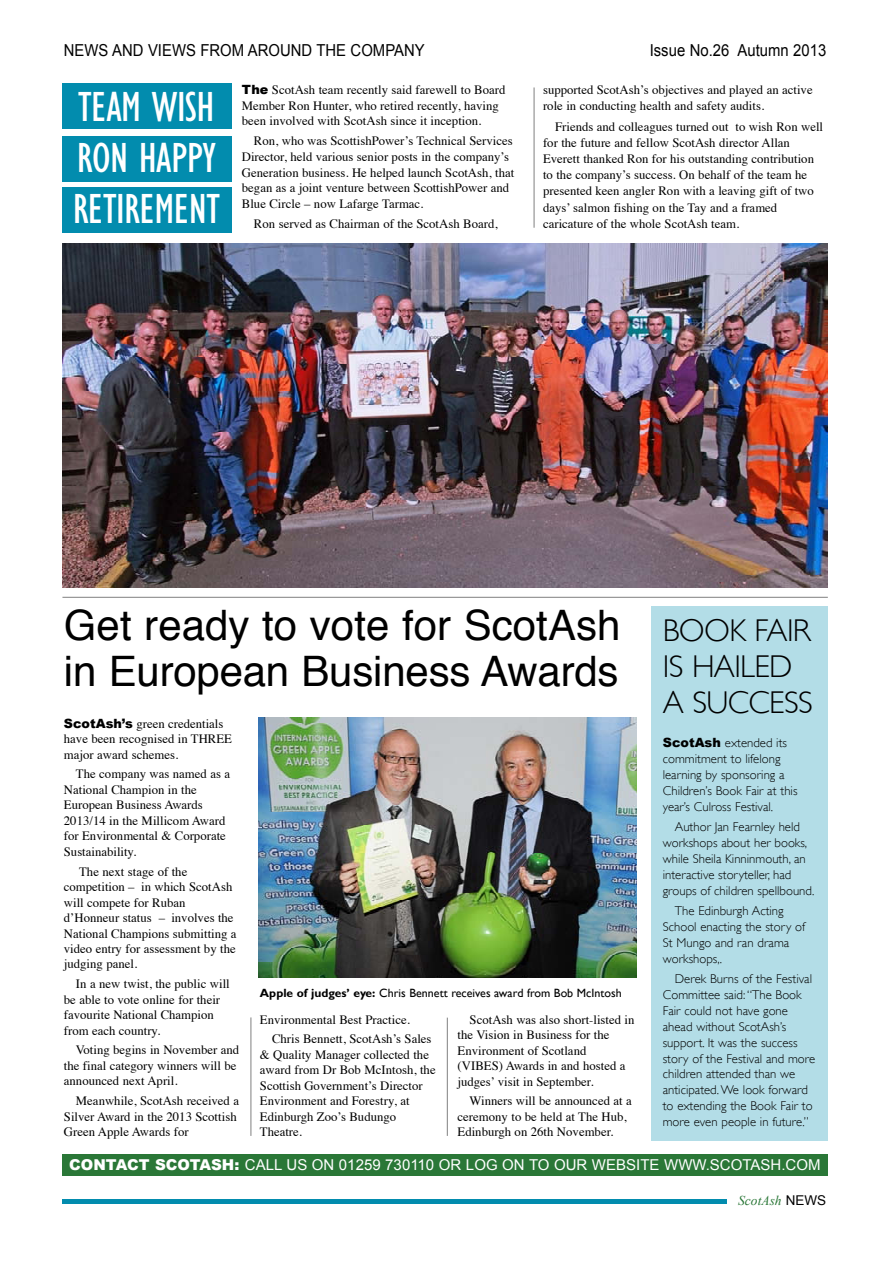
<style>
.page{position:relative;width:893px;height:1263px;background:#fff}
.page>*{position:absolute;margin:0;border:0;box-sizing:border-box;transform-origin:0 0}
.t1{font:condensed 43.5px/51px "Gill Sans";letter-spacing:-.015em;color:#fff}
.t2{font:42px/46.5px "Helvetica";color:#000}
.t3{font:300 31.5px/36px "Gill Sans";letter-spacing:-.02em;color:#000}
.t4{font:16.5px "Arial";color:#000;scale:.9 1}
.t5{font:15px "Arial";color:#fff}
.t6{font:italic 13.5px "Times New Roman";color:#2a7737}
.t7{font:12.75px/15.5px "Times";color:#000}
.t8{font:300 12.75px/15.9px "Gill Sans";color:#000}
.t9{font:12px "Gill Sans";color:#000}
.s1{font-family:"Arial";font-weight:900}
.s2{font-weight:700}
.s3{font-weight:900}
.s4{font-family:"Arial";font-style:normal;color:#000}
</style>
<div class="page">
<hr style="left:62px;top:1199px;width:665px;height:4px;background:#028cae">
<div style="left:62px;top:1154px;width:766px;height:22px;background:#2a7737"></div>
<hr style="left:251px;top:1017px;width:1px;height:119px;background:#808080">
<hr style="left:447px;top:1017px;width:1px;height:119px;background:#808080">
<div style="left:652px;top:606px;width:176px;height:535px;background:#b3dde7"></div>
<div style="left:62px;top:84px;width:170px;height:45px;background:#028cae"></div>
<div style="left:62px;top:136px;width:170px;height:45px;background:#028cae"></div>
<div style="left:62px;top:187px;width:170px;height:45px;background:#028cae"></div>
<img style="left:62px;top:243px;width:766px;height:344px">
<img style="left:258px;top:717px;width:378px;height:261px">
<hr style="left:534px;top:87px;width:1px;height:141px;background:#808080">
<hr style="left:62px;top:597px;width:766px;height:1px;background:#808080">
<p class="t4" style="left:64px;top:41px;width:402px">NEWS AND VIEWS FROM AROUND THE COMPANY</p>
<p class="t4" style="left:650px;top:41px;width:198px">Issue No.26 Autumn 2013</p>
<h1 class="t1" style="left:73px;top:82px;width:149px">TEAM W ISH<br>RONHAPPY<br>RETIREMENT</h1>
<p class="t7" style="left:242px;top:83px;width:265px"><span class="s1">The</span> ScotAsh team recently said farewell to Board<br>Member Ron Hunter, who retired recently, having been involved with ScotAsh since it inception.</p>
<p class="t7" style="left:242px;top:134px;width:274px;text-indent:12px">Ron, who was ScottishPower’s Technical Services Director, held various senior posts in the company’s Generation business. He helped launch ScotAsh, that began as a joint venture between ScottishPower and Blue Circle – now Lafarge Tarmac.</p>
<p class="t7" style="left:254px;top:217px;width:245px">Ron served as Chairman of the ScotAsh Board,</p>
<p class="t7" style="left:543px;top:83px;width:271px;line-height:16.2px">supported ScotAsh’s objectives and played an active role in conducting health and safety audits.</p>
<p class="t7" style="left:543px;top:119px;width:282px;line-height:16.2px;text-indent:12px">Friends and colleagues turned out to wish Ron well for the future and fellow ScotAsh director Allan Everett thanked Ron for his outstanding contribution to the company’s success. On behalf of the team he presented keen angler Ron with a leaving gift of two days’ salmon fishing on the Tay and a framed caricature of the whole ScotAsh team.</p>
<h2 class="t2" style="left:64px;top:605px;width:558px">Get ready to vote for ScotAsh in European Business Aw a rd s</h2>
<p class="t7" style="left:64px;top:717px;width:170px"><span class="s1">ScotAsh’s</span> green credentials have been recognised in THREE major award schemes.</p>
<p class="t7" style="left:64px;top:767px;width:168px;text-indent:12px">The company was named as a<br>National Champion in the<br>European Business Awards<br>2013/14 in the Millicom Award for Environmental &amp; Corporate<br>Sustainability.</p>
<p class="t7" style="left:64px;top:865px;width:174px;text-indent:15px">The next stage of the competition – in which ScotAsh will compete for Ruban d’Honneur status – involves the<br>National Champions submitting a video entry for assessment by the judging panel.</p>
<p class="t7" style="left:64px;top:977px;width:167px;text-indent:12px">In a new twist, the public will be able to vote online for their favourite National Champion from each country.</p>
<p class="t7" style="left:64px;top:1043px;width:177px;text-indent:12px">Voting begins in November and the final category winners will be announced next April.</p>
<p class="t7" style="left:64px;top:1094px;width:177px;text-indent:12px">Meanwhile, ScotAsh received a<br>Silver Award in the 2013 Scottish<br>Green Apple Awards for</p>
<p class="t9" style="left:260px;top:986px;width:363px"><span class="s2">Apple of judges’ eye:</span> Chris Bennett receives award from Bob McIntosh</p>
<p class="t7" style="left:272px;top:1010px;width:161px;line-height:19.8px;text-indent:-12px">Environmental Best Practice.<br>Chris Bennett, ScotAsh’s Sales</p>
<p class="t7" style="left:260px;top:1048px;width:177px">&amp; Quality Manager collected the award from Dr Bob McIntosh, the<br>Scottish Government’s Director<br>Environment and Forestry, at<br>Edinburgh Zoo’s Budungo<br>Theatre.</p>
<p class="t7" style="left:458px;top:1013px;width:178px;text-indent:12px">ScotAsh was also short-listed in the Vision in Business for the<br>Environment of Scotland (VIBES) Awards in and hosted a judges’ visit in September.</p>
<p class="t7" style="left:458px;top:1094px;width:176px;text-indent:12px">Winners will be announced at a ceremony to be held at The Hub,<br>Edinburgh on 26th November.</p>
<h3 class="t3" style="left:663px;top:612px;width:152px">BOOK FA IR<br>IS HAILED<br>A SUCCESS</h3>
<p class="t8" style="left:663px;top:735px;width:136px"><span class="s1">ScotAsh</span> extended its commitment to lifelong learning by sponsoring a<br>Children’s Book Fair at this year’s Culross Festival.</p>
<p class="t8" style="left:663px;top:819px;width:153px;text-indent:12px">Author Jan Fearnley held workshops about her books, while Sheila Kinninmouth, an interactive storyteller, had groups of children spellbound.</p>
<p class="t8" style="left:663px;top:903px;width:144px;text-indent:12px">The Edinburgh Acting<br>School enacting the story of<br>St Mungo and ran drama workshops,.</p>
<p class="t8" style="left:663px;top:971px;width:154px;text-indent:12px">Derek Burns of the Festival<br>Committee said:“The Book<br>Fair could not have gone ahead without ScotAsh’s support. It was the success story of the Festival and more children attended than we anticipated.We look forward to extending the Book Fair to more even people in future.”</p>
<p class="t5" style="left:69px;top:1156px;width:753px"><span class="s3">CONTACT SCOTASH:</span> CALL US ON 01259 730110 OR LOG ON TO OUR WEBSITE WWW.SCOTASH.COM</p>
<p class="t6" style="left:738px;top:1193px;width:90px">ScotAsh <span class="s4">NEWS</span></p>
</div>
